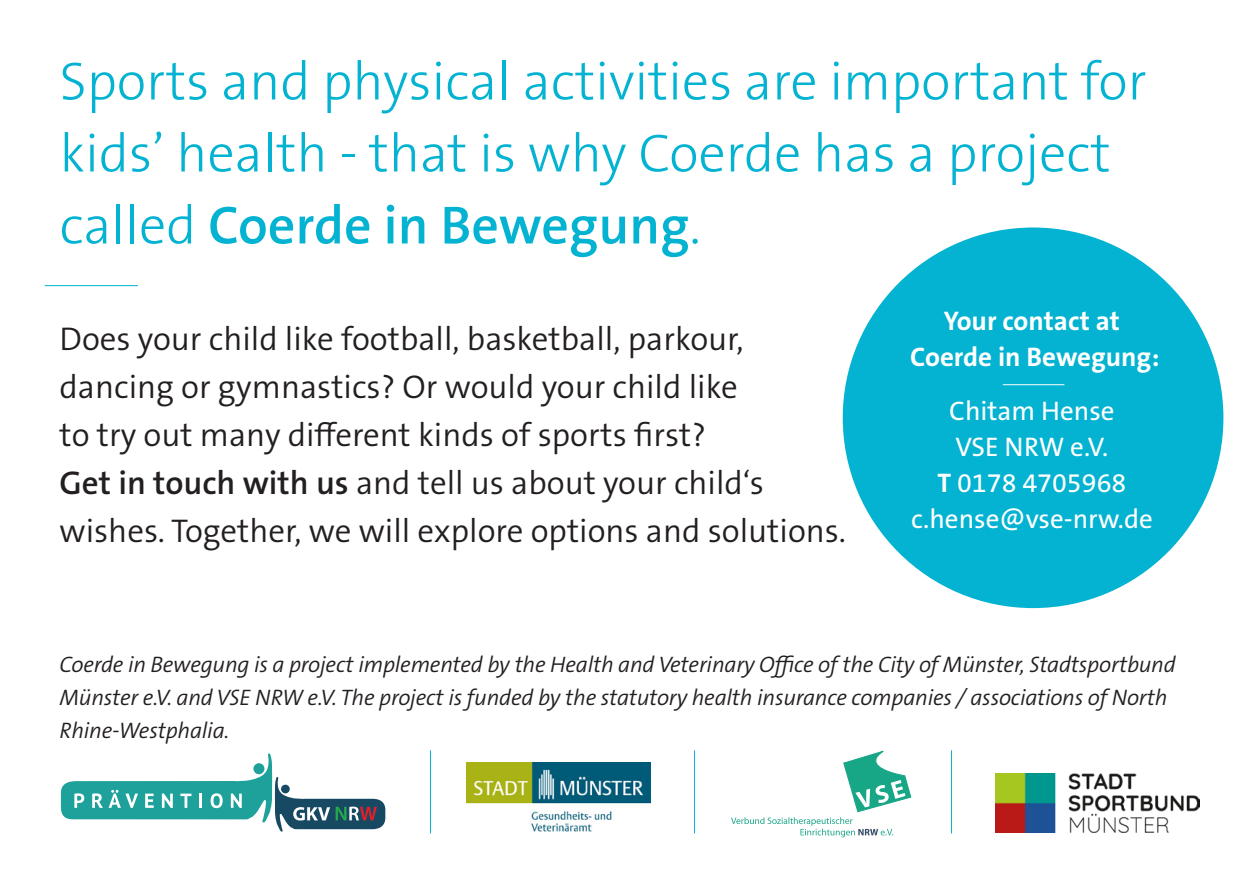
<style>
.page{position:relative;width:1259px;height:893px;background:#fff}
.page>*{position:absolute;margin:0;border:0;box-sizing:border-box;transform-origin:0 0}
.t1{font:300 54px/72px "The Sans B W3";color:#03b3d1}
.t2{font:600 54px "The Sans B W6";color:#03b3d1}
.t3{font:300 33px/48px "The Sans B W4";color:#231f20}
.t4{font:27px/36px "The Sans B W5 Plain";color:#fff;text-align:center}
.t5{font:700 27px/36px "The Sans B W7";color:#fff;text-align:center}
.t6{font:italic 300 22.5px/33px "The Sans B W4";letter-spacing:-.01em;color:#231f20}
.s1{font-family:"The Sans B W3";font-weight:300}
.s2{font-family:"The Sans B W6";font-weight:600}
.s3{font-family:"The Sans B W7";font-weight:700}
</style>
<div class="page">
<hr style="left:45px;top:285px;width:93px;height:1px;background:#03b3d1">
<div style="left:842px;top:227px;width:381px;height:381px;background:#03b3d1;border-radius:50%"></div>
<hr style="left:1003px;top:384px;width:61px;height:1px;background:#fff">
<svg style="left:61px;top:753px;width:324px;height:79px"></svg>
<img style="left:466px;top:763px;width:185px;height:69px">
<svg style="left:731px;top:751px;width:181px;height:86px"></svg>
<img style="left:996px;top:773px;width:203px;height:60px">
<hr style="left:430px;top:750px;width:1px;height:83px;background:#03b3d1">
<hr style="left:694px;top:750px;width:1px;height:83px;background:#03b3d1">
<hr style="left:951px;top:750px;width:1px;height:83px;background:#03b3d1">
<h1 class="t1" style="left:60px;top:46px;width:1088px">Sports and physical activities are important for kids’ health - that is why Coerde has a project</h1>
<h1 class="t2" style="left:60px;top:191px;width:642px"><span class="s1">called</span> Coerde in Bewegung<span class="s1">.</span></h1>
<p class="t3" style="left:60px;top:315px;width:788px">Does your child like football, basketball, parkour, dancing or gymnastics? Or would your child like<br>to try out many different kinds of sports first?<br><span class="s2">Get in touch with us</span> and tell us about your child‘s wishes. Together, we will explore options and solutions.</p>
<p class="t5" style="left:910px;top:303px;width:251px">Your contact at<br>Coerde in Bewegung:</p>
<p class="t4" style="left:911px;top:393px;width:243px">Chitam Hense<br>VSE NRW e.V.<br><span class="s3">T</span> 0178 4705968 c.hense@vse-nrw.de</p>
<p class="t6" style="left:60px;top:648px;width:1117px">Coerde in Bewegung is a project implemented by the Health and Veterinary Office of the City of Münster, Stadtsportbund<br>Münster e.V. and VSE NRW e.V. The project is funded by the statutory health insurance companies / associations of North<br>Rhine-Westphalia.</p>
</div>
